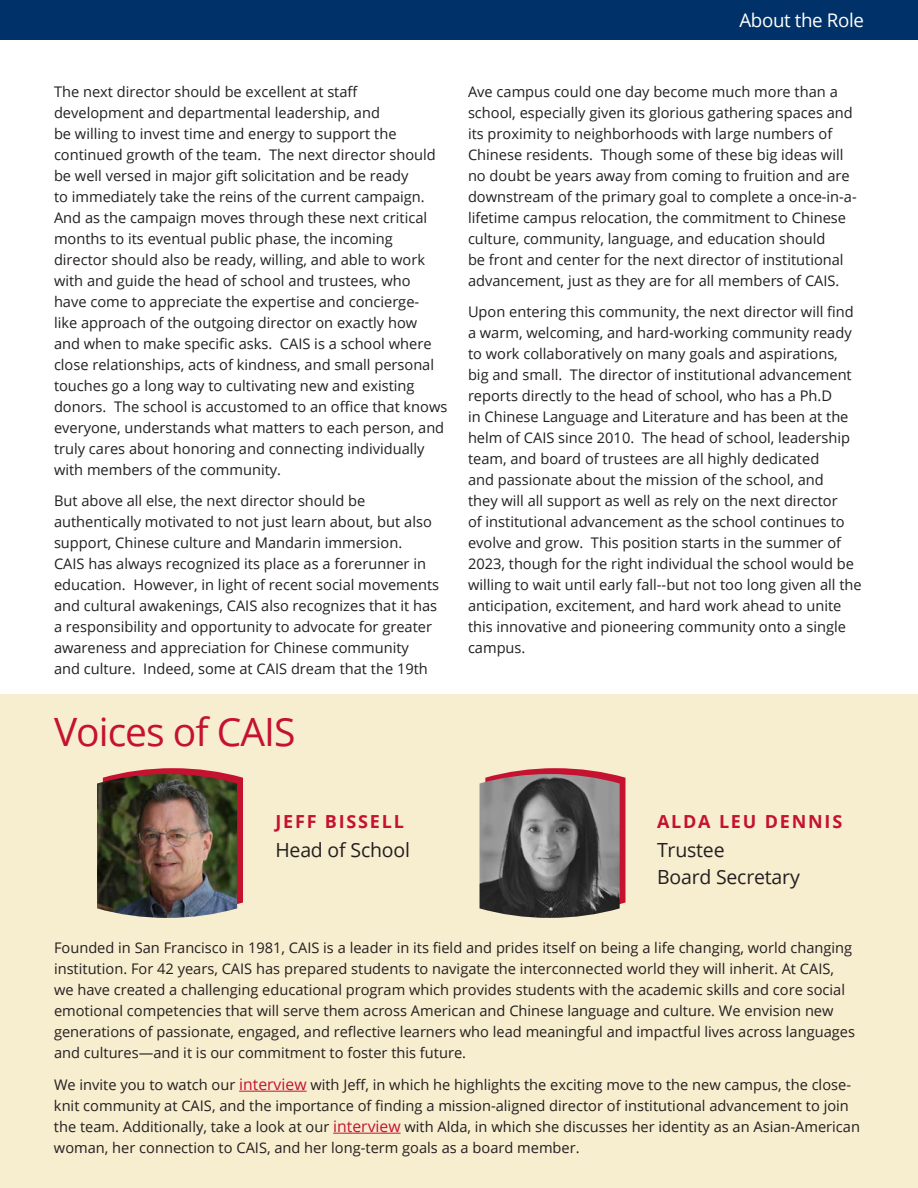
<style>
.page{position:relative;width:918px;height:1188px;background:#fff}
.page>*{position:absolute;margin:0;border:0;box-sizing:border-box;transform-origin:0 0}
.t1{font:39px "Open Sans";letter-spacing:-.025em;color:#c41230}
.Body_-_M{font:19.5px/27px "Open Sans";letter-spacing:-.01em;color:#231f20}
.t2{font:18.75px "Open Sans";letter-spacing:-.02em;color:#fff}
.Body{font:700 18px "Open Sans";letter-spacing:.1em;color:#c41230}
.t3{font:18px "Minion Pro";color:#231f20}
.Body-2{font:14.7px/21px "Open Sans";color:#231f20}
.t4{font:14.25px/18px "Open Sans";letter-spacing:.05em;color:#231f20;text-align:center}
.s1{font-size:15.75px;color:#c41230}
</style>
<div class="page">
<div style="left:0;top:0;width:918px;height:40px;background:#003168"></div>
<div style="left:0;top:695px;width:918px;height:493px;background:#f7edcf"></div>
<hr style="left:239px;top:1091px;width:68px;height:1px;background:#c41230">
<hr style="left:333px;top:1133px;width:68px;height:1px;background:#c41230">
<svg style="left:501px;top:768px;width:124px;height:136px"></svg>
<img style="left:480px;top:774px;width:140px;height:144px">
<svg style="left:118px;top:768px;width:125px;height:141px"></svg>
<img style="left:97px;top:774px;width:140px;height:144px">
<p class="t2" style="left:740px;top:7px;width:126px">About the Role</p>
<p class="Body-2" style="left:54px;top:80px;width:395px">The next director should be excellent at staff development and departmental leadership, and<br>be willing to invest time and energy to support the continued growth of the team. The next director should be well versed in major gift solicitation and be ready<br>to immediately take the reins of the current campaign.<br>And as the campaign moves through these next critical months to its eventual public phase, the incoming director should also be ready, willing, and able to work with and guide the head of school and trustees, who<br>have come to appreciate the expertise and concierge-<br>like approach of the outgoing director on exactly how<br>and when to make specific asks. CAIS is a school where close relationships, acts of kindness, and small personal touches go a long way to cultivating new and existing donors. The school is accustomed to an office that knows everyone, understands what matters to each person, and truly cares about honoring and connecting individually with members of the community.</p>
<p class="Body-2" style="left:54px;top:490px;width:387px">But above all else, the next director should be authentically motivated to not just learn about, but also support, Chinese culture and Mandarin immersion.<br>CAIS has always recognized its place as a forerunner in education. However, in light of recent social movements and cultural awakenings, CAIS also recognizes that it has a responsibility and opportunity to advocate for greater awareness and appreciation for Chinese community<br>and culture. Indeed, some at CAIS dream that the 19th</p>
<p class="t1" style="left:54px;top:705px;width:243px">Voices of CAIS</p>
<p class="Body-2" style="left:468px;top:81px;width:390px">Ave campus could one day become much more than a school, especially given its glorious gathering spaces and its proximity to neighborhoods with large numbers of Chinese residents. Though some of these big ideas will no doubt be years away from coming to fruition and are downstream of the primary goal to complete a once-in-a&shy;lifetime campus relocation, the commitment to Chinese culture, community, language, and education should<br>be front and center for the next director of institutional advancement, just as they are for all members of CAIS.</p>
<p class="Body-2" style="left:468px;top:301px;width:395px">Upon entering this community, the next director will find a warm, welcoming, and hard-working community ready to work collaboratively on many goals and aspirations, big and small. The director of institutional advancement reports directly to the head of school, who has a Ph.D<br>in Chinese Language and Literature and has been at the helm of CAIS since 2010. The head of school, leadership team, and board of trustees are all highly dedicated<br>and passionate about the mission of the school, and<br>they will all support as well as rely on the next director<br>of institutional advancement as the school continues to evolve and grow. This position starts in the summer of 2023, though for the right individual the school would be willing to wait until early fall--but not too long given all the anticipation, excitement, and hard work ahead to unite this innovative and pioneering community onto a single campus.</p>
<p class="Body" style="left:275px;top:809px;width:130px">JEFF BISSELL</p>
<p class="Body_-_M" style="left:275px;top:836px;width:136px">Head of School</p>
<p class="Body" style="left:657px;top:809px;width:187px">ALDA LEU DENNIS</p>
<p class="Body_-_M" style="left:657px;top:836px;width:144px">Trustee<br>Board Secretary</p>
<p class="Body-2" style="left:54px;top:937px;width:803px">Founded in San Francisco in 1981, CAIS is a leader in its field and prides itself on being a life changing, world changing institution. For 42 years, CAIS has prepared students to navigate the interconnected world they will inherit. At CAIS, we have created a challenging educational program which provides students with the academic skills and core social emotional competencies that will serve them across American and Chinese language and culture. We envision new generations of passionate, engaged, and reflective learners who lead meaningful and impactful lives across languages and cultures—and it is our commitment to foster this future.</p>
<p class="Body-2" style="left:54px;top:1074px;width:808px">We invite you to watch our <span class="s1">interview</span> with Jeff, in which he highlights the exciting move to the new campus, the close&shy;knit community at CAIS, and the importance of finding a mission-aligned director of institutional advancement to join the team. Additionally, take a look at our <span class="s1">interview</span> with Alda, in which she discusses her identity as an Asian-American woman, her connection to CAIS, and her long-term goals as a board member.</p>
<p class="t4" style="left:293px;top:1115px;width:334px">CHINESE AMERICAN INTERNATIONAL SCHOOL<br>Director of Institutional Advancement</p>
<p class="t3" style="left:828px;top:1122px;width:19px">15</p>
</div>
